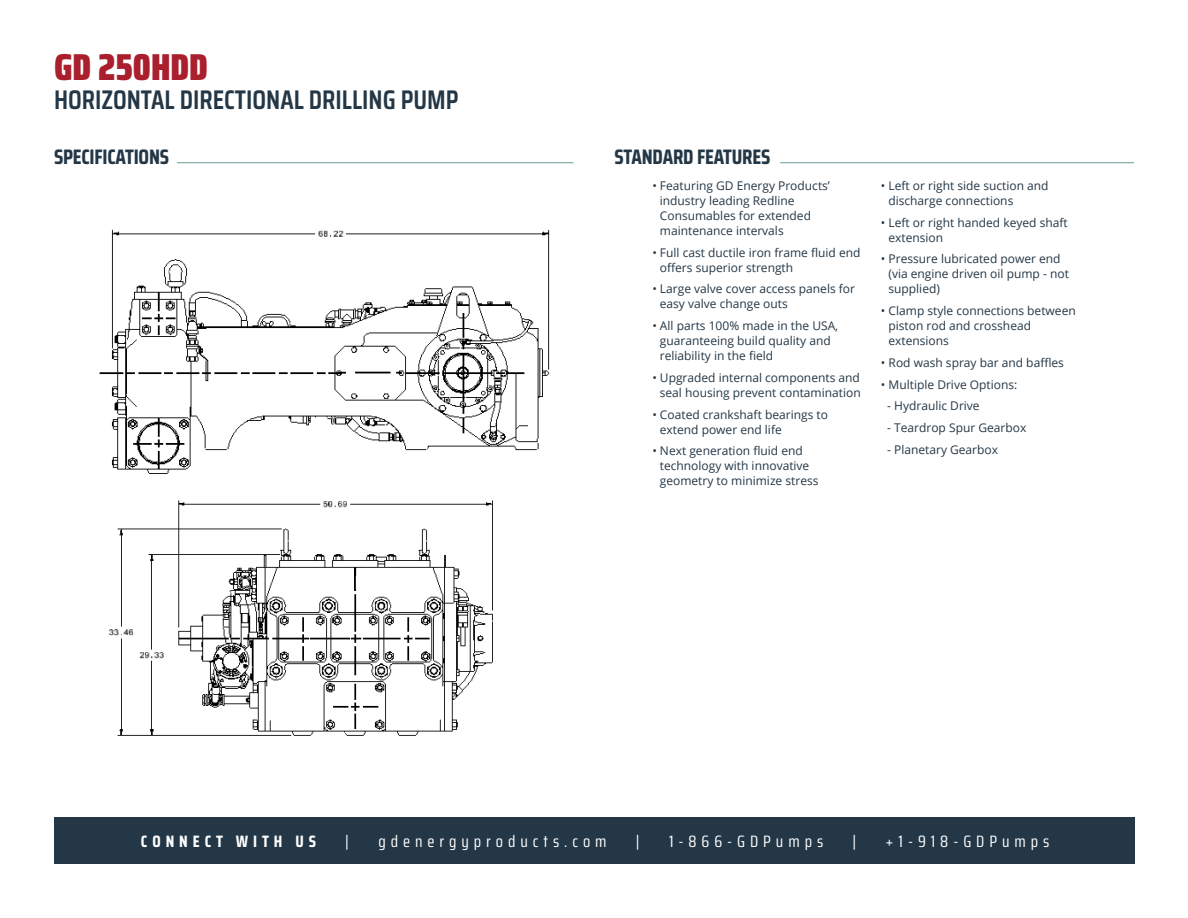
<style>
.page{position:relative;width:1188px;height:918px;background:#fff}
.page>*{position:absolute;margin:0;border:0;box-sizing:border-box;transform-origin:0 0}
.t1{font:900 37.5px "Saira Condensed";color:#aa1f2e}
.t2{font:600 27px "Saira Condensed";color:#243746}
.t3{font:700 21px "Saira Condensed";letter-spacing:-.01em;color:#243746}
.t4{font:16.5px "Saira Condensed";letter-spacing:.3em;color:#fff}
.t5{font:700 16.5px "Saira Condensed";letter-spacing:.3em;color:#fff}
.t6{font:12px/15px "Open Sans";color:#243746}
</style>
<div class="page">
<div style="left:54px;top:818px;width:1081px;height:46px;background:#243746"></div>
<hr style="left:780px;top:162px;width:354px;height:1px;background:#7da3a1">
<hr style="left:177px;top:162px;width:396px;height:1px;background:#7da3a1">
<img style="left:109px;top:500px;width:384px;height:236px">
<div style="left:295px;top:576px;width:120px;height:12px;background:#fff"></div>
<hr style="left:354px;top:568px;width:2px;height:23px;background:#000">
<img style="left:99px;top:229px;width:451px;height:245px">
<div style="left:342px;top:359px;width:56px;height:27px;background:#fff"></div>
<hr style="left:355px;top:372px;width:35px;height:1px;background:#000">
<svg style="left:338px;top:372px;width:8px;height:2px"></svg>
<svg style="left:396px;top:372px;width:6px;height:2px"></svg>
<h1 class="t1" style="left:54px;top:38px;width:156px">GD 250HDD</h1>
<h2 class="t2" style="left:54px;top:79px;width:406px">HORIZONTAL DIRECTIONAL DRILLING PUMP</h2>
<h3 class="t3" style="left:54px;top:141px;width:117px">SPECIFICATIONS</h3>
<h3 class="t3" style="left:615px;top:141px;width:157px">STANDARD FEATURES</h3>
<p class="t6" style="left:660px;top:178px;width:172px;text-indent:-8px">• Featuring GD Energy Products’ industry leading Redline<br>Consumables for extended maintenance intervals</p>
<p class="t6" style="left:660px;top:245px;width:202px;text-indent:-8px">• Full cast ductile iron frame fluid end offers superior strength</p>
<p class="t6" style="left:660px;top:281px;width:197px;text-indent:-8px">• Large valve cover access panels for easy valve change outs</p>
<p class="t6" style="left:660px;top:318px;width:180px;text-indent:-8px">• All parts 100% made in the USA, guaranteeing build quality and reliability in the field</p>
<p class="t6" style="left:652px;top:370px;width:210px;text-align:right">• Upgraded internal components and seal housing prevent contamination</p>
<p class="t6" style="left:660px;top:407px;width:170px;text-indent:-8px">• Coated crankshaft bearings to extend power end life</p>
<p class="t6" style="left:660px;top:443px;width:160px;text-indent:-8px">• Next generation fluid end technology with innovative geometry to minimize stress</p>
<p class="t6" style="left:888px;top:178px;width:162px;text-indent:-8px">• Left or right side suction and discharge connections</p>
<p class="t6" style="left:888px;top:215px;width:181px;text-indent:-8px">• Left or right handed keyed shaft extension</p>
<p class="t6" style="left:888px;top:251px;width:182px;text-indent:-8px">• Pressure lubricated power end (via engine driven oil pump - not supplied)</p>
<p class="t6" style="left:888px;top:303px;width:189px;text-indent:-8px">• Clamp style connections between piston rod and crosshead extensions</p>
<p class="t6" style="left:881px;top:355px;width:185px">• Rod wash spray bar and baffles</p>
<p class="t6" style="left:881px;top:376px;width:138px">• Multiple Drive Options:</p>
<p class="t6" style="left:887px;top:398px;width:94px">- Hydraulic Drive</p>
<p class="t6" style="left:887px;top:420px;width:141px">- Teardrop Spur Gearbox</p>
<p class="t6" style="left:887px;top:442px;width:112px">- Planetary Gearbox</p>
<h3 class="t5" style="left:141px;top:829px;width:177px">CONNECT WITH US</h3>
<h3 class="t4" style="left:345px;top:829px;width:5px">|</h3>
<h3 class="t4" style="left:378px;top:829px;width:230px">gdenergyproducts.com</h3>
<h3 class="t4" style="left:636px;top:829px;width:5px">|</h3>
<h3 class="t4" style="left:669px;top:829px;width:156px">1-866-GDPumps</h3>
<h3 class="t4" style="left:853px;top:829px;width:5px">|</h3>
<h3 class="t4" style="left:886px;top:829px;width:165px">+1-918-GDPumps</h3>
</div>
